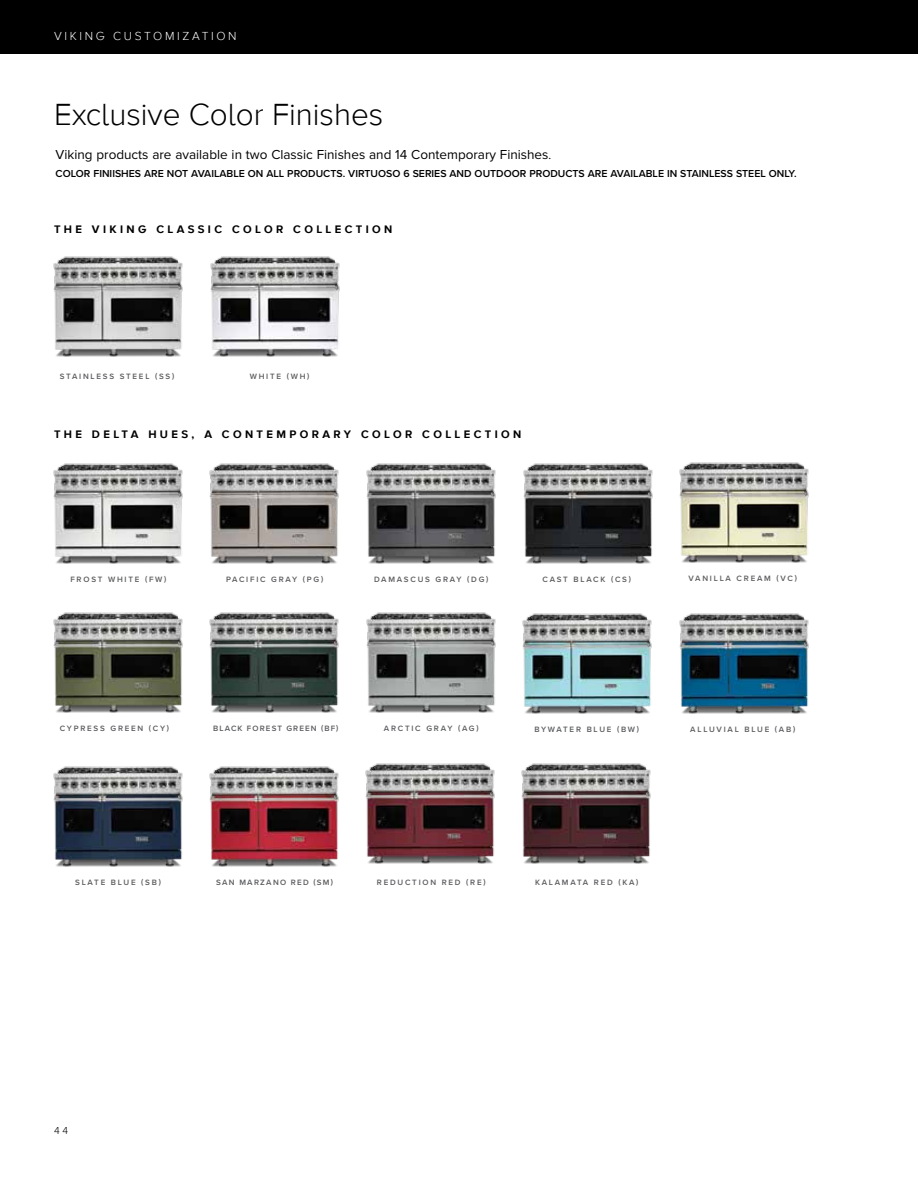
<style>
.page{position:relative;width:918px;height:1188px;background:#fff}
.page>*{position:absolute;margin:0;border:0;box-sizing:border-box;transform-origin:0 0}
.t1{font:300 31.5px "Proxima Nova A";color:#000}
.t2{font:13.5px "Proxima Nova";color:#000}
.t3{font:300 12px "Proxima Nova A";letter-spacing:.22em;color:#fff}
.t4{font:700 11.25px "Proxima Nova A";letter-spacing:.3em;color:#000}
.t5{font:600 10.5px "Proxima Nova";color:#000}
.t6{font:300 10.5px "Proxima Nova";color:#000}
.t7{font:600 7.95px "Proxima Nova";letter-spacing:.22em;color:#5b5c5f}
.t8{font:600 7.95px "Proxima Nova";letter-spacing:.14em;color:#5b5c5f}
.t9{font:600 7.95px "Proxima Nova";letter-spacing:.16em;color:#5b5c5f}
.s1{font-size:12px}
</style>
<div class="page">
<div style="left:0;top:0;width:918px;height:54px;background:#000"></div>
<img style="left:679px;top:462px;width:130px;height:101px">
<img style="left:53px;top:463px;width:130px;height:101px">
<img style="left:209px;top:463px;width:130px;height:101px">
<img style="left:366px;top:463px;width:130px;height:101px">
<img style="left:523px;top:463px;width:130px;height:101px">
<img style="left:53px;top:612px;width:130px;height:101px">
<img style="left:522px;top:613px;width:130px;height:101px">
<img style="left:679px;top:613px;width:130px;height:101px">
<img style="left:209px;top:612px;width:130px;height:101px">
<img style="left:366px;top:612px;width:130px;height:101px">
<img style="left:53px;top:766px;width:130px;height:101px">
<img style="left:209px;top:766px;width:130px;height:101px">
<img style="left:365px;top:763px;width:130px;height:101px">
<img style="left:521px;top:763px;width:130px;height:101px">
<img style="left:53px;top:256px;width:130px;height:101px">
<img style="left:210px;top:256px;width:130px;height:101px">
<h3 class="t3" style="left:54px;top:27px;width:184px">VIKING CUSTOMIZATION</h3>
<h1 class="t1" style="left:54px;top:91px;width:331px">Exclusive Color Finishes</h1>
<h2 class="t2" style="left:56px;top:145px;width:497px">Viking products are available in two Classic Finishes and 14 Contemporary Finishes<span class="s1">.</span></h2>
<h3 class="t5" style="left:56px;top:166px;width:743px">COLOR FINIISHES ARE NOT AVAILABLE ON ALL PRODUCTS. VIRTUOSO 6 SERIES AND OUTDOOR PRODUCTS ARE AVAILABLE IN STAINLESS STEEL ONLY.</h3>
<h3 class="t4" style="left:54px;top:221px;width:340px">THE VIKING CLASSIC COLOR COLLECTION</h3>
<p class="t7" style="left:60px;top:370px;width:116px">STAINLESS STEEL (SS)</p>
<p class="t7" style="left:250px;top:370px;width:61px">WHITE (WH)</p>
<h3 class="t4" style="left:54px;top:426px;width:469px">THE DELTA HUES, A CONTEMPORARY COLOR COLLECTION</h3>
<p class="t7" style="left:70px;top:574px;width:98px">FROST WHITE (FW)</p>
<p class="t7" style="left:226px;top:574px;width:99px">PACIFIC GRAY (PG)</p>
<p class="t7" style="left:374px;top:574px;width:116px">DAMASCUS GRAY (DG)</p>
<p class="t7" style="left:543px;top:574px;width:90px">CAST BLACK (CS)</p>
<p class="t7" style="left:689px;top:572px;width:110px">VANILLA CREAM (VC)</p>
<p class="t7" style="left:60px;top:723px;width:111px">CYPRESS GREEN (CY)</p>
<p class="t8" style="left:213px;top:723px;width:127px">BLACK FOREST GREEN (BF)</p>
<p class="t7" style="left:384px;top:723px;width:96px">ARCTIC GRAY (AG)</p>
<p class="t7" style="left:534px;top:723px;width:106px">BYWATER BLUE (BW)</p>
<p class="t7" style="left:690px;top:723px;width:106px">ALLUVIAL BLUE (AB)</p>
<p class="t7" style="left:75px;top:877px;width:87px">SLATE BLUE (SB)</p>
<p class="t9" style="left:216px;top:877px;width:118px">SAN MARZANO RED (SM)</p>
<p class="t7" style="left:377px;top:877px;width:110px">REDUCTION RED (RE)</p>
<p class="t7" style="left:535px;top:877px;width:105px">KALAMATA RED (KA)</p>
<h3 class="t6" style="left:54px;top:1123px;width:16px">4 4</h3>
</div>
